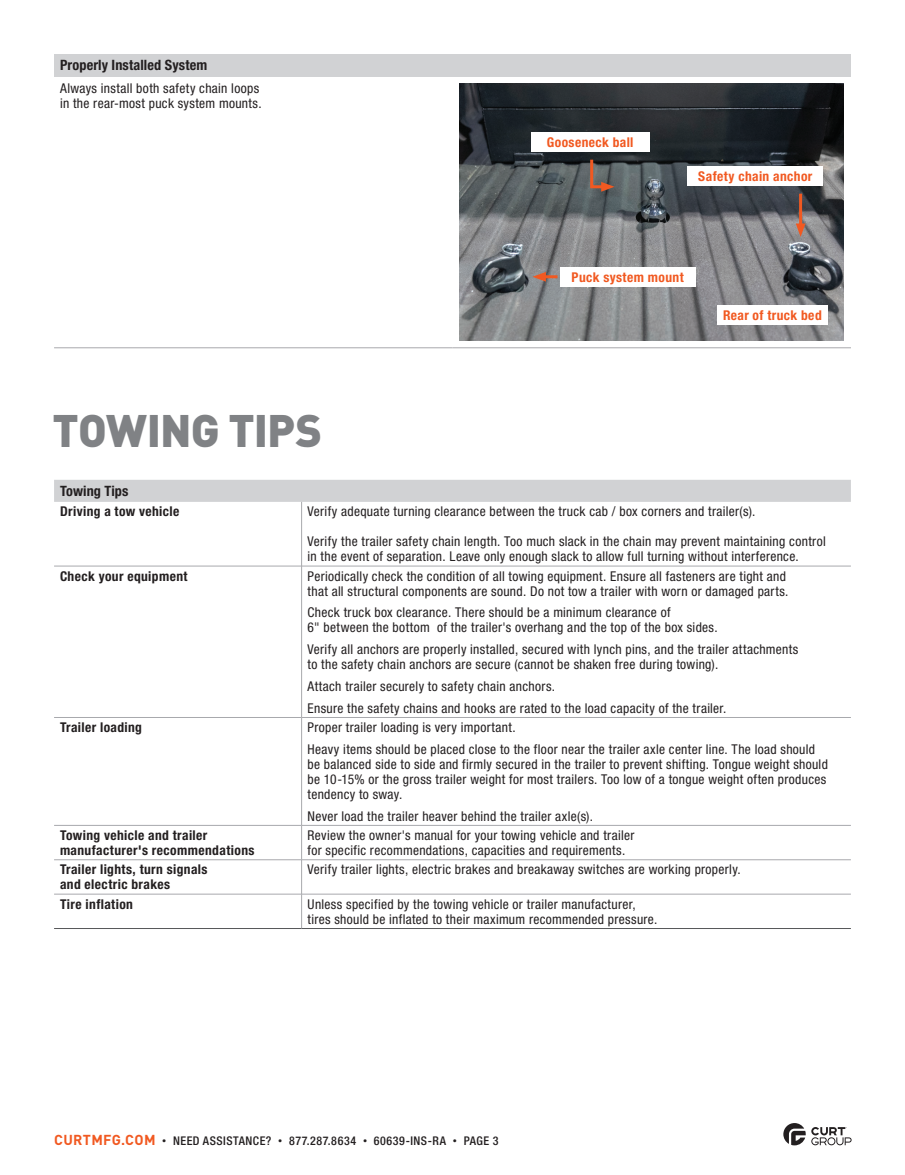
<style>
.page{position:relative;width:905px;height:1175px;background:#fff}
.page>*{position:absolute;margin:0;border:0;box-sizing:border-box;transform-origin:0 0}
.t1{font:900 45px "DINOT";letter-spacing:-.02em;color:#808285}
.t2{font:700 condensed 14.25px "Helvetica Neue LT Std";letter-spacing:.01em;color:#231f20}
.t3{font:condensed 13.5px/15px "Helvetica Neue LT Std";letter-spacing:.025em;color:#231f20}
.t4{font:700 condensed 13.5px/15px "Helvetica Neue LT Std";letter-spacing:.03em;color:#231f20}
.t5{font:700 condensed 13.5px "Helvetica Neue LT Std";letter-spacing:.03em;color:#f15921}
.t6{font:500 condensed 12px "Helvetica Neue LT Std";letter-spacing:.045em;color:#231f20}
.s1{font-family:"DINOT";font-weight:700;font-stretch:normal;font-size:14.25px;color:#f15921}
.s2{font-family:"DINOT";font-weight:400;font-stretch:normal;font-size:9px}
</style>
<div class="page">
<svg style="left:783px;top:1123px;width:68px;height:22px"></svg>
<div style="left:54px;top:480px;width:796px;height:22px;background:#d1d2d4"></div>
<hr style="left:301px;top:502px;width:1px;height:64px;background:#a8a9ad">
<hr style="left:301px;top:566px;width:1px;height:151px;background:#a8a9ad">
<hr style="left:301px;top:717px;width:1px;height:108px;background:#a8a9ad">
<hr style="left:301px;top:825px;width:1px;height:34px;background:#a8a9ad">
<hr style="left:301px;top:859px;width:1px;height:35px;background:#a8a9ad">
<hr style="left:301px;top:894px;width:1px;height:34px;background:#a8a9ad">
<hr style="left:54px;top:566px;width:247px;height:1px;background:#a8a9ad">
<hr style="left:302px;top:566px;width:548px;height:1px;background:#a8a9ad">
<hr style="left:54px;top:717px;width:247px;height:1px;background:#a8a9ad">
<hr style="left:302px;top:717px;width:548px;height:1px;background:#a8a9ad">
<hr style="left:54px;top:859px;width:247px;height:1px;background:#a8a9ad">
<hr style="left:302px;top:859px;width:548px;height:1px;background:#a8a9ad">
<hr style="left:54px;top:894px;width:247px;height:1px;background:#a8a9ad">
<hr style="left:302px;top:894px;width:548px;height:1px;background:#a8a9ad">
<hr style="left:54px;top:928px;width:247px;height:1px;background:#57585a">
<hr style="left:301px;top:928px;width:549px;height:1px;background:#57585a">
<hr style="left:54px;top:825px;width:247px;height:1px;background:#a8a9ad">
<hr style="left:302px;top:825px;width:548px;height:1px;background:#a8a9ad">
<div style="left:54px;top:54px;width:796px;height:22px;background:#d1d2d4"></div>
<hr style="left:452px;top:347px;width:398px;height:1px;background:#a8a9ad">
<hr style="left:54px;top:347px;width:398px;height:1px;background:#a8a9ad">
<img style="left:459px;top:83px;width:384px;height:258px">
<svg style="left:588px;top:157px;width:26px;height:35px"></svg>
<div style="left:531px;top:132px;width:118px;height:19px;background:#fff"></div>
<hr style="left:799px;top:194px;width:3px;height:34px;background:#f15921">
<svg style="left:795px;top:223px;width:10px;height:14px"></svg>
<hr style="left:541px;top:275px;width:16px;height:3px;background:#f15921">
<svg style="left:532px;top:272px;width:14px;height:10px"></svg>
<div style="left:717px;top:305px;width:110px;height:20px;background:#fff"></div>
<div style="left:687px;top:166px;width:135px;height:20px;background:#fff"></div>
<div style="left:560px;top:267px;width:135px;height:19px;background:#fff"></div>
<p class="t2" style="left:60px;top:56px;width:149px">Properly Installed System</p>
<p class="t3" style="left:60px;top:80px;width:203px">Always install both safety chain loops in the rear-most puck system mounts.</p>
<p class="t5" style="left:547px;top:134px;width:88px">Gooseneck ball</p>
<p class="t5" style="left:698px;top:168px;width:116px">Safety chain anchor</p>
<p class="t5" style="left:571px;top:269px;width:114px">Puck system mount</p>
<p class="t5" style="left:723px;top:307px;width:100px">Rear of truck bed</p>
<h1 class="t1" style="left:53px;top:395px;width:271px">TOWING TIPS</h1>
<p class="t2" style="left:60px;top:482px;width:70px">Towing Tips</p>
<p class="t4" style="left:60px;top:503px;width:121px">Driving a tow vehicle</p>
<p class="t3" style="left:307px;top:504px;width:449px">Verify adequate turning clearance between the truck cab / box corners and trailer(s).</p>
<p class="t3" style="left:307px;top:534px;width:519px">Verify the trailer safety chain length. Too much slack in the chain may prevent maintaining control in the event of separation. Leave only enough slack to allow full turning without interference.</p>
<p class="t4" style="left:60px;top:568px;width:129px">Check your equipment</p>
<p class="t3" style="left:307px;top:568px;width:482px">Periodically check the condition of all towing equipment. Ensure all fasteners are tight and that all structural components are sound. Do not tow a trailer with worn or damaged parts.</p>
<p class="t3" style="left:307px;top:605px;width:411px">Check truck box clearance. There should be a minimum clearance of<br>6" between the bottom of the trailer's overhang and the top of the box sides.</p>
<p class="t3" style="left:307px;top:641px;width:492px">Verify all anchors are properly installed, secured with lynch pins, and the trailer attachments to the safety chain anchors are secure (cannot be shaken free during towing).</p>
<p class="t3" style="left:307px;top:675px;width:420px;line-height:21.8px">Attach trailer securely to safety chain anchors.<br>Ensure the safety chains and hooks are rated to the load capacity of the trailer.</p>
<p class="t4" style="left:60px;top:719px;width:83px">Trailer loading</p>
<p class="t3" style="left:307px;top:716px;width:509px;line-height:21.8px">Proper trailer loading is very important.<br>Heavy items should be placed close to the floor near the trailer axle center line. The load should</p>
<p class="t3" style="left:307px;top:756px;width:522px;text-align:justify">be balanced side to side and firmly secured in the trailer to prevent shifting. Tongue weight should be 10-15% or the gross trailer weight for most trailers. Too low of a tongue weight often produces tendency to sway.</p>
<p class="t3" style="left:307px;top:808px;width:287px">Never load the trailer heaver behind the trailer axle(s).</p>
<p class="t4" style="left:60px;top:827px;width:196px">Towing vehicle and trailer manufacturer's recommendations</p>
<p class="t3" style="left:307px;top:827px;width:328px">Review the owner's manual for your towing vehicle and trailer for specific recommendations, capacities and requirements.</p>
<p class="t4" style="left:60px;top:861px;width:149px">Trailer lights, turn signals and electric brakes</p>
<p class="t3" style="left:307px;top:862px;width:435px">Verify trailer lights, electric brakes and breakaway switches are working properly.</p>
<p class="t4" style="left:60px;top:896px;width:74px">Tire inflation</p>
<p class="t3" style="left:307px;top:896px;width:351px">Unless specified by the towing vehicle or trailer manufacturer, tires should be inflated to their maximum recommended pressure.</p>
<p class="t6" style="left:54px;top:1133px;width:445px"><span class="s1">CURTMFG.COM</span> <span class="s2">•</span> NEED ASSISTANCE? <span class="s2">•</span> 877.287.8634 <span class="s2">•</span> 60639-INS-RA <span class="s2">•</span> PAGE 3</p>
</div>
